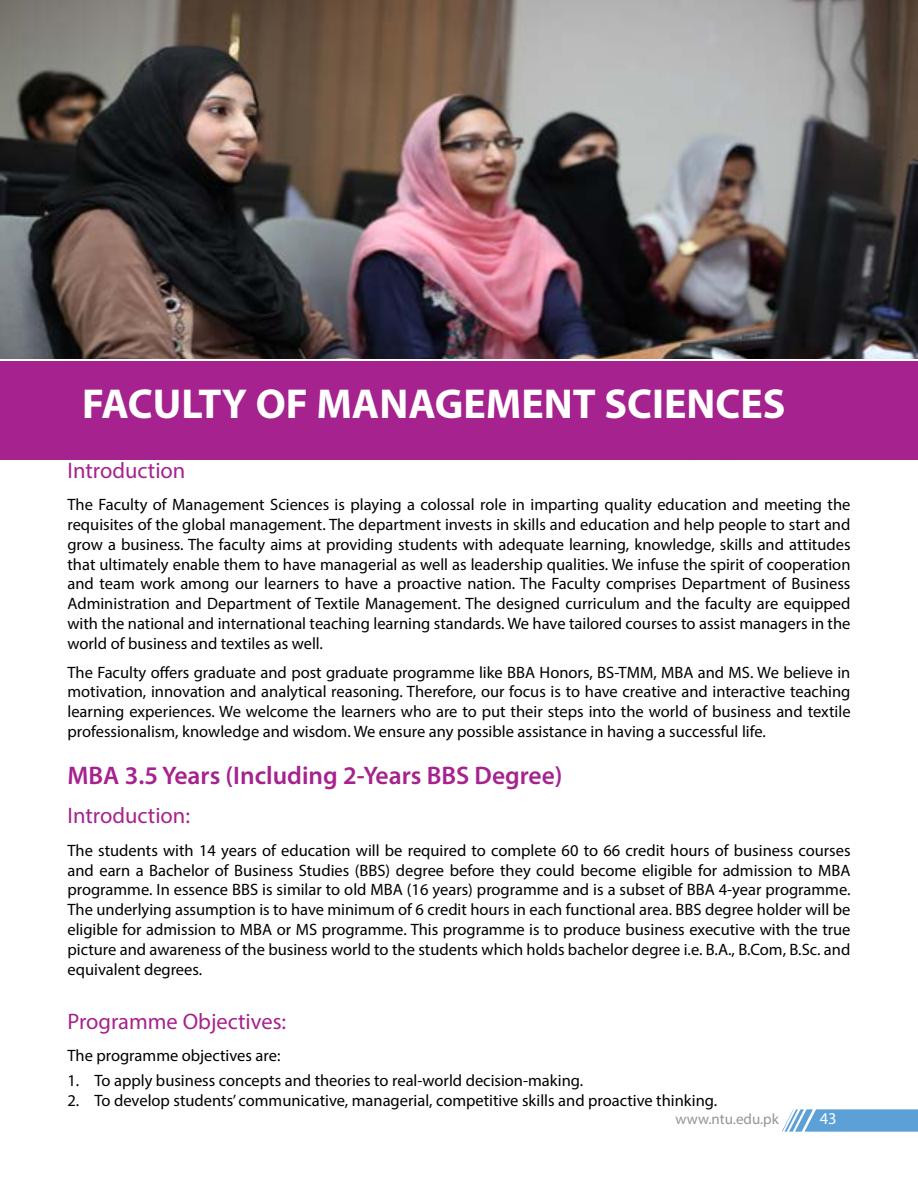
<style>
.page{position:relative;width:918px;height:1188px;background:#fff}
.page>*{position:absolute;margin:0;border:0;box-sizing:border-box;transform-origin:0 0}
.t1{font:700 42px "Myriad Pro";color:#fff}
.t2{font:600 25.5px "Myriad Pro";color:#a6228e}
.t3{font:22.5px "Myriad Pro";color:#a6228e}
.t4{font:16.5px/19.8px "Myriad Pro";color:#000;text-align:justify}
.t5{font:16.5px "Myriad Pro";color:#fff}
.t6{font:15px "Myriad Pro";color:#939598}
</style>
<div class="page">
<svg style="left:782px;top:1109px;width:136px;height:23px;background:#72addc"></svg>
<img style="left:0;top:0;width:917px;height:359px">
<div style="left:1px;top:361px;width:917px;height:98px;background:#a6228e"></div>
<h1 class="t1" style="left:82px;top:377px;width:705px">FACULTY OF MANAGEMENT SCIENCES</h1>
<h3 class="t3" style="left:68px;top:456px;width:119px">Introduction</h3>
<p class="t4" style="left:68px;top:495px;width:785px">The Faculty of Management Sciences is playing a colossal role in imparting quality education and meeting the requisites of the global management. The department invests in skills and education and help people to start and grow a business. The faculty aims at providing students with adequate learning, knowledge, skills and attitudes that ultimately enable them to have managerial as well as leadership qualities. We infuse the spirit of cooperation and team work among our learners to have a proactive nation. The Faculty comprises Department of Business Administration and Department of Textile Management. The designed curriculum and the faculty are equipped with the national and international teaching learning standards. We have tailored courses to assist managers in the world of business and textiles as well.</p>
<p class="t4" style="left:68px;top:662px;width:785px">The Faculty offers graduate and post graduate programme like BBA Honors, BS-TMM, MBA and MS. We believe in motivation, innovation and analytical reasoning. Therefore, our focus is to have creative and interactive teaching learning experiences. We welcome the learners who are to put their steps into the world of business and textile professionalism, knowledge and wisdom. We ensure any possible assistance in having a successful life.</p>
<h2 class="t2" style="left:68px;top:759px;width:497px">MBA 3.5 Years (Including 2-Years BBS Degree)</h2>
<h3 class="t3" style="left:68px;top:802px;width:124px">Introduction:</h3>
<p class="t4" style="left:68px;top:840px;width:785px">The students with 14 years of education will be required to complete 60 to 66 credit hours of business courses and earn a Bachelor of Business Studies (BBS) degree before they could become eligible for admission to MBA programme. In essence BBS is similar to old MBA (16 years) programme and is a subset of BBA 4-year programme.<br>The underlying assumption is to have minimum of 6 credit hours in each functional area. BBS degree holder will be eligible for admission to MBA or MS programme. This programme is to produce business executive with the true picture and awareness of the business world to the students which holds bachelor degree i.e. B.A., B.Com, B.Sc. and equivalent degrees.</p>
<h3 class="t3" style="left:68px;top:1007px;width:220px">Programme Objectives:</h3>
<p class="t4" style="left:68px;top:1045px;width:214px">The programme objectives are:</p>
<p class="t4" style="left:68px;top:1071px;width:517px">1. To apply business concepts and theories to real-world decision-making.</p>
<p class="t4" style="left:68px;top:1090px;width:651px">2. To develop students’ communicative, managerial, competitive skills and proactive thinking.</p>
<p class="t6" style="left:676px;top:1110px;width:105px">www.ntu.edu.pk</p>
<p class="t5" style="left:820px;top:1108px;width:18px">43</p>
</div>
